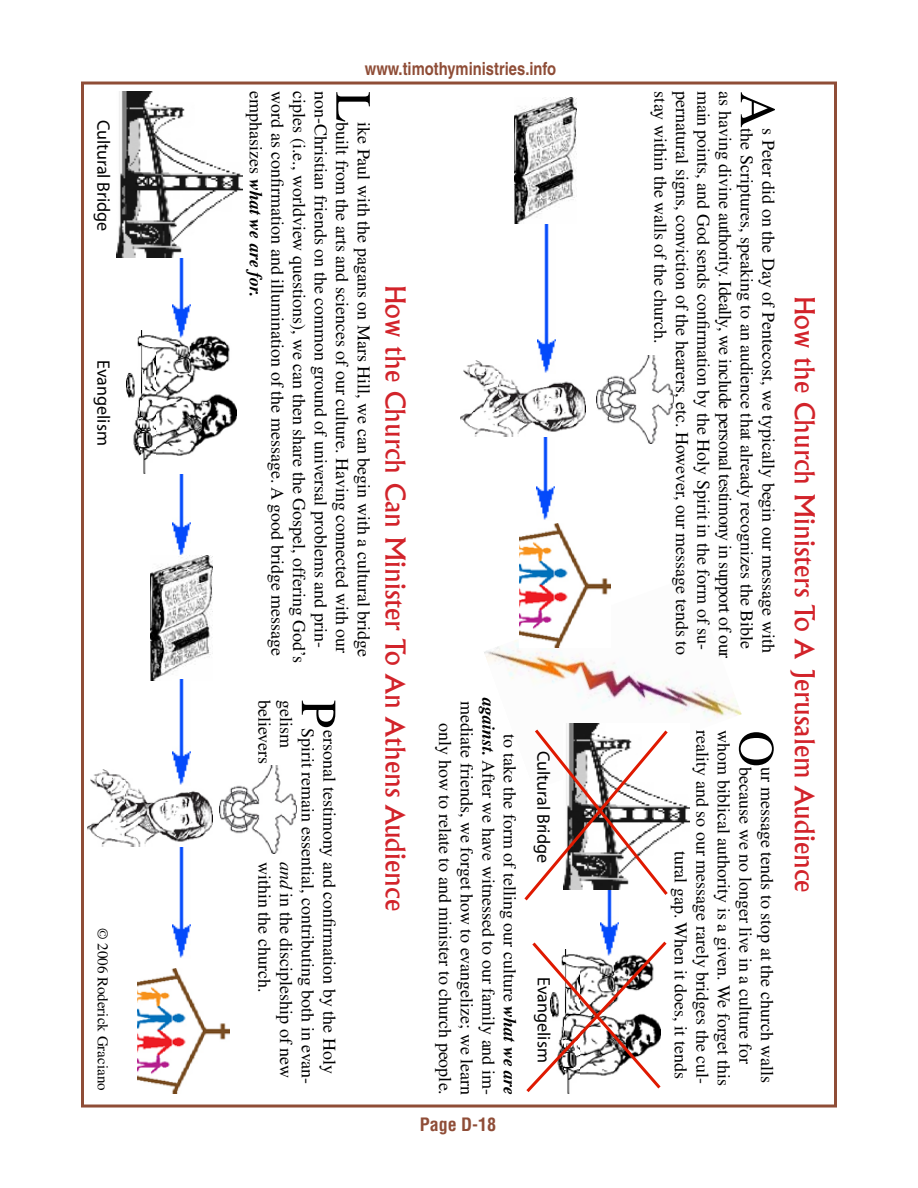
<style>
.page{position:relative;width:918px;height:1188px;background:#fff}
.page>*{position:absolute;margin:0;border:0;box-sizing:border-box;transform-origin:0 0}
.t1{font:50.7px "Times";color:#000}
.t2{font:27px "Albertus";color:#d2232a}
.t3{font:18px/21.6px "Times";color:#000;text-align:right}
.t4{font:18px "Times";letter-spacing:-.025em;color:#000}
.t5{font:18px "Myriad";color:#000}
.t6{font:700 condensed 18px "Helvetica";color:#8f4d37}
.t7{font:italic 700 18px "Times";color:#000}
.t8{font:700 condensed 18px "Helvetica";color:#8f4d37}
.t9{font:15px "Times";color:#000}
.s1{font-weight:400;font-style:normal}
.s2{font-weight:700;font-style:italic}
.s3{font-style:italic}
</style>
<div class="page">
<img style="left:172px;top:847px;width:18px;height:111px">
<img style="left:172px;top:474px;width:18px;height:81px">
<img style="left:601px;top:904px;width:18px;height:34px">
<img style="left:537px;top:437px;width:18px;height:83px">
<img style="left:461px;top:360px;width:124px;height:77px">
<img style="left:538px;top:224px;width:18px;height:150px">
<img style="left:126px;top:330px;width:110px;height:144px">
<img style="left:484px;top:583px;width:258px;height:138px">
<img style="left:519px;top:523px;width:91px;height:125px">
<img style="left:596px;top:356px;width:77px;height:87px">
<img style="left:515px;top:98px;width:61px;height:126px">
<img style="left:150px;top:555px;width:62px;height:126px">
<img style="left:138px;top:969px;width:92px;height:125px">
<img style="left:220px;top:766px;width:77px;height:87px">
<img style="left:88px;top:770px;width:124px;height:76px">
<img style="left:566px;top:723px;width:124px;height:109px">
<svg style="left:524px;top:726px;width:147px;height:178px"></svg>
<svg style="left:526px;top:938px;width:141px;height:156px"></svg>
<img style="left:172px;top:258px;width:18px;height:81px">
<img style="left:117px;top:92px;width:126px;height:166px">
<img style="left:172px;top:680px;width:18px;height:106px">
<p class="t5" style="left:112px;top:120px;width:113px;rotate:90deg">Cultural Bridge</p>
<p class="t5" style="left:112px;top:360px;width:87px;rotate:90deg">Evangelism</p>
<p class="t9" style="left:111px;top:928px;width:164px;rotate:90deg">© 2006 Roderick Graciano</p>
<p class="t6" style="left:365px;top:57px;width:193px">www.timothyministries.info</p>
<p class="t3" style="left:671px;top:91px;width:254px;rotate:90deg">stay within the walls of the church.</p>
<p class="t3" style="left:693px;top:91px;width:565px;rotate:90deg">pernatural signs, conviction of the hearers, etc. However, our message tends to</p>
<p class="t3" style="left:332px;top:91px;width:558px;rotate:90deg">non-Christian friends on the common ground of universal problems and prin-</p>
<p class="t3" style="left:715px;top:91px;width:560px;rotate:90deg">main points, and God sends confirmation by the Holy Spirit in the form of su-</p>
<p class="t4" style="left:735px;top:91px;width:568px;rotate:90deg">as having divine authority. Ideally, we include personal testimony in support of our</p>
<p class="t7" style="left:267px;top:91px;width:208px;rotate:90deg"><span class="s1">emphasizes</span> what we are for.</p>
<p class="t3" style="left:288px;top:91px;width:566px;rotate:90deg">word as confirmation and illumination of the message. A good bridge message</p>
<p class="t3" style="left:310px;top:91px;width:573px;rotate:90deg">ciples (i.e., worldview questions), we can then share the Gospel, offering God’s</p>
<h1 class="t1" style="left:786px;top:92px;width:38px;rotate:90deg">A</h1>
<h1 class="t1" style="left:382px;top:92px;width:32px;rotate:90deg">L</h1>
<p class="t3" style="left:353px;top:122px;width:532px;rotate:90deg">built from the arts and sciences of our culture. Having connected with our</p>
<p class="t3" style="left:375px;top:122px;width:536px;rotate:90deg">ike Paul with the pagans on Mars Hill, we can begin with a cultural bridge</p>
<p class="t3" style="left:758px;top:128px;width:523px;rotate:90deg">the Scriptures, speaking to an audience that already recognizes the Bible</p>
<p class="t3" style="left:779px;top:128px;width:526px;rotate:90deg">s Peter did on the Day of Pentecost, we typically begin our message with</p>
<h2 class="t2" style="left:411px;top:285px;width:628px;rotate:90deg">How the Church Can Minister To An Athens Audience</h2>
<p class="t3" style="left:521px;top:698px;width:399px;rotate:90deg">to take the form of telling our culture <span class="s2">what we are against.</span> After we have witnessed to our family and im&shy;mediate friends, we forget how to evangelize; we learn only how to relate to and minister to church people.</p>
<p class="t3" style="left:276px;top:700px;width:66px;rotate:90deg">believers</p>
<p class="t3" style="left:297px;top:700px;width:50px;rotate:90deg">gelism</p>
<h1 class="t1" style="left:347px;top:700px;width:30px;rotate:90deg">P</h1>
<p class="t3" style="left:319px;top:728px;width:358px;rotate:90deg">Spirit remain essential, contributing both in evan-</p>
<p class="t3" style="left:340px;top:730px;width:345px;rotate:90deg">ersonal testimony and confirmation by the Holy</p>
<p class="t3" style="left:713px;top:730px;width:355px;rotate:90deg">reality and so our message rarely bridges the cul-</p>
<p class="t3" style="left:735px;top:730px;width:357px;rotate:90deg">whom biblical authority is a given. We forget this</p>
<h1 class="t1" style="left:785px;top:730px;width:38px;rotate:90deg">O</h1>
<p class="t3" style="left:756px;top:767px;width:299px;rotate:90deg">because we no longer live in a culture for</p>
<p class="t3" style="left:778px;top:767px;width:317px;rotate:90deg">ur message tends to stop at the church walls</p>
<p class="t5" style="left:553px;top:751px;width:113px;rotate:90deg">Cultural Bridge</p>
<p class="t3" style="left:692px;top:851px;width:230px;rotate:90deg">tural gap. When it does, it tends</p>
<p class="t3" style="left:297px;top:862px;width:218px;rotate:90deg"><span class="s3">and</span> in the discipleship of new</p>
<p class="t3" style="left:276px;top:862px;width:132px;rotate:90deg">within the church.</p>
<p class="t5" style="left:553px;top:977px;width:87px;rotate:90deg">Evangelism</p>
<p class="t8" style="left:420px;top:1113px;width:78px">Page D-18</p>
<h2 class="t2" style="left:820px;top:296px;width:598px;rotate:90deg">How the Church Ministers To A Jerusalem Audience</h2>
</div>
